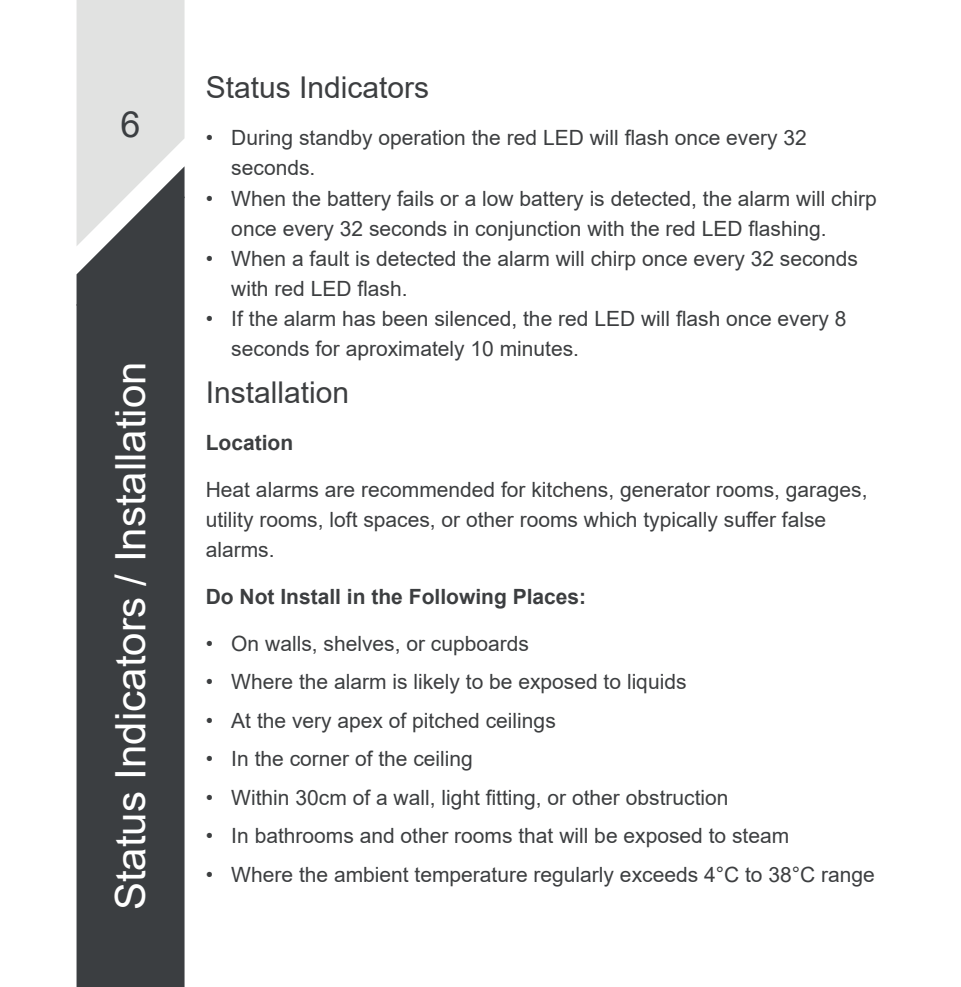
<style>
.page{position:relative;width:961px;height:987px;background:#fff}
.page>*{position:absolute;margin:0;border:0;box-sizing:border-box;transform-origin:0 0}
.t1{font:42px "Arial";color:#fff}
.t2{font:36px "Arial";color:#3b3e41}
.t3{font:30px "Arial";color:#3c3e40}
.t4{font:21px/30px "Arial";color:#3c3e40}
.t5{font:700 21px "Arial";color:#3c3e40}
</style>
<div class="page">
<svg style="left:77px;top:0;width:108px;height:196px;background:#dfe0df"></svg>
<div style="left:77px;top:196px;width:108px;height:790px;background:#3b3e41"></div>
<h2 class="t2" style="left:121px;top:99px;width:22px">6</h2>
<h1 class="t1" style="left:102px;top:910px;width:550px;rotate:-90deg">Status Indicators / Installation</h1>
<h3 class="t3" style="left:206px;top:67px;width:225px">Status Indicators</h3>
<p class="t4" style="left:231px;top:123px;width:577px;text-indent:-26px">• During standby operation the red LED will flash once every 32 seconds.</p>
<p class="t4" style="left:231px;top:183px;width:647px;text-indent:-26px">• When the battery fails or a low battery is detected, the alarm will chirp once every 32 seconds in conjunction with the red LED flashing.</p>
<p class="t4" style="left:231px;top:243px;width:628px;text-indent:-26px">• When a fault is detected the alarm will chirp once every 32 seconds with red LED flash.</p>
<p class="t4" style="left:231px;top:303px;width:617px;text-indent:-26px">• If the alarm has been silenced, the red LED will flash once every 8 seconds for aproximately 10 minutes.</p>
<h3 class="t3" style="left:206px;top:371px;width:145px">Installation</h3>
<p class="t5" style="left:206px;top:427px;width:89px">Location</p>
<p class="t4" style="left:206px;top:474px;width:663px">Heat alarms are recommended for kitchens, generator rooms, garages, utility rooms, loft spaces, or other rooms which typically suffer false alarms.</p>
<p class="t5" style="left:206px;top:581px;width:382px">Do Not Install in the Following Places:</p>
<p class="t4" style="left:206px;top:628px;width:325px">• On walls, shelves, or cupboards</p>
<p class="t4" style="left:206px;top:666px;width:482px">• Where the alarm is likely to be exposed to liquids</p>
<p class="t4" style="left:206px;top:705px;width:352px">• At the very apex of pitched ceilings</p>
<p class="t4" style="left:206px;top:743px;width:269px">• In the corner of the ceiling</p>
<p class="t4" style="left:206px;top:782px;width:524px">• Within 30cm of a wall, light fitting, or other obstruction</p>
<p class="t4" style="left:206px;top:820px;width:585px">• In bathrooms and other rooms that will be exposed to steam</p>
<p class="t4" style="left:206px;top:859px;width:671px">• Where the ambient temperature regularly exceeds 4°C to 38°C range</p>
</div>
